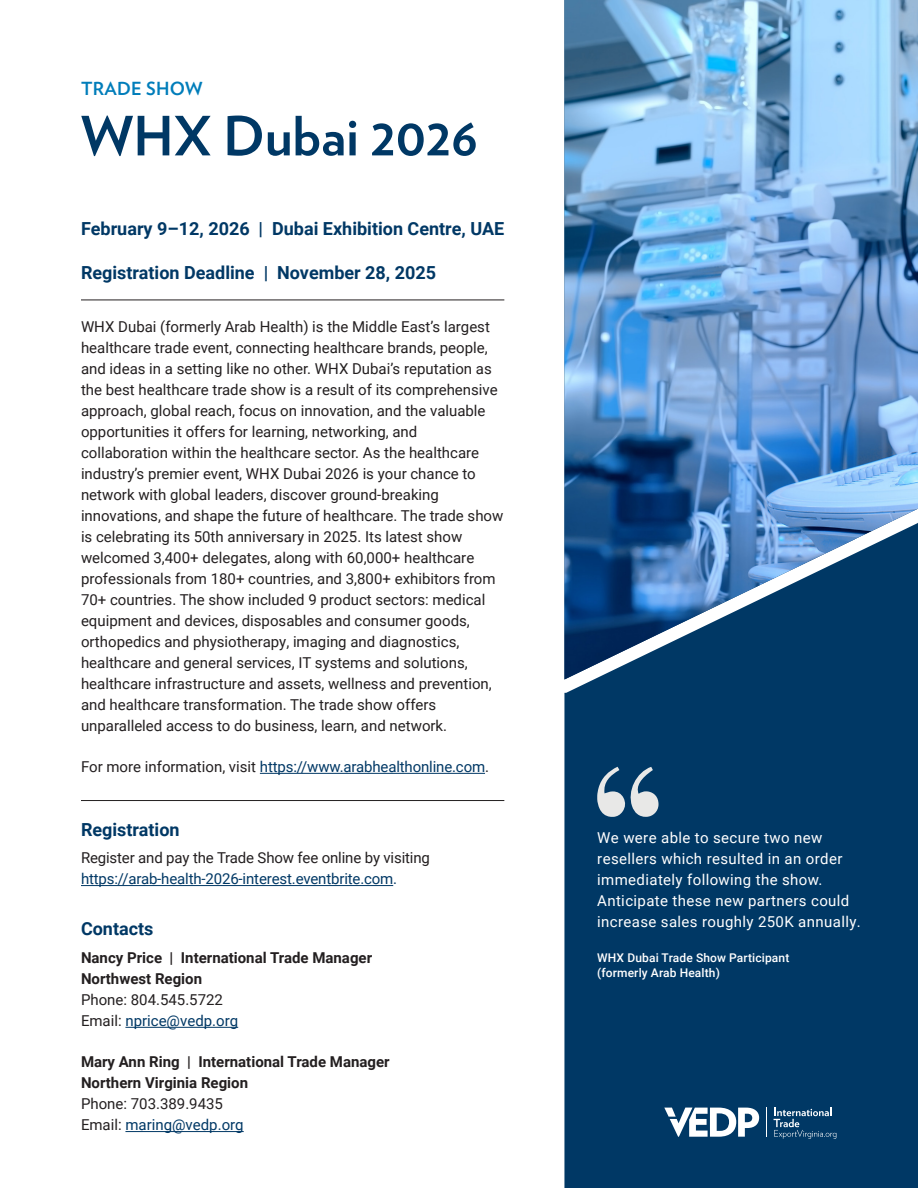
<style>
.page{position:relative;width:918px;height:1188px;background:#fff}
.page>*{position:absolute;margin:0;border:0;box-sizing:border-box;transform-origin:0 0}
.Title_1__Navy{font:700 54px "Verlag";color:#003865}
.H2__Navy_Header{font:700 18px "Roboto";color:#003865}
.H4__Light_Blue_Lead-in{font:700 18px "Verlag";letter-spacing:.015em;color:#007dba}
.Body_Copy_-_BLACK{font:15px/21px "Roboto";color:#231f20}
.Body_Copy_-_BLACK-2{font:15px/21px "Roboto";letter-spacing:-.01em;color:#003865}
.Quote_Text{font:15px/21px "Roboto";letter-spacing:.025em;color:#fff}
.Third_Level_-_Information{font:700 15px/21px "Roboto";color:#231f20}
.Third_Level_-_Information-2{font:15px "Roboto";color:#003865}
.Third_Level_-_Information-3{font:15px "Roboto";color:#231f20}
.Quote__Name{font:500 12px/15px "Roboto";letter-spacing:.01em;color:#fff}
.s1{color:#231f20}
</style>
<div class="page">
<div style="left:564px;top:680px;width:354px;height:508px;background:#003865"></div>
<img style="left:564px;top:0;width:354px;height:680px">
<svg style="left:664px;top:1108px;width:95px;height:29px"></svg>
<svg style="left:766px;top:1108px;width:1px;height:29px"></svg>
<svg style="left:774px;top:1108px;width:62px;height:31px;background:#2a597e"></svg>
<hr style="left:81px;top:300px;width:423px;height:1px;background:#231f20">
<svg style="left:597px;top:767px;width:62px;height:50px;background:#6c8aa1"></svg>
<hr style="left:81px;top:800px;width:423px;height:1px;background:#231f20">
<hr style="left:81px;top:885px;width:312px;height:1px;background:#003865">
<hr style="left:125px;top:1027px;width:113px;height:1px;background:#003865">
<hr style="left:125px;top:1131px;width:119px;height:1px;background:#003865">
<hr style="left:260px;top:773px;width:225px;height:1px;background:#003865">
<p class="H4__Light_Blue_Lead-in" style="left:81px;top:75px;width:123px">TRADE SHOW</p>
<p class="Title_1__Navy" style="left:81px;top:93px;width:399px">WHX Dubai 2026</p>
<p class="H2__Navy_Header" style="left:81px;top:216px;width:425px">February 9–12, 2026 | Dubai Exhibition Centre, UAE</p>
<p class="H2__Navy_Header" style="left:81px;top:260px;width:357px">Registration Deadline | November 28, 2025</p>
<p class="Body_Copy_-_BLACK" style="left:81px;top:316px;width:424px">WHX Dubai (formerly Arab Health) is the Middle East’s largest healthcare trade event, connecting healthcare brands, people, and ideas in a setting like no other. WHX Dubai’s reputation as the best healthcare trade show is a result of its comprehensive approach, global reach, focus on innovation, and the valuable opportunities it offers for learning, networking, and collaboration within the healthcare sector. As the healthcare industry’s premier event, WHX Dubai 2026 is your chance to network with global leaders, discover ground-breaking innovations, and shape the future of healthcare. The trade show is celebrating its 50th anniversary in 2025. Its latest show welcomed 3,400+ delegates, along with 60,000+ healthcare professionals from 180+ countries, and 3,800+ exhibitors from 70+ countries. The show included 9 product sectors: medical equipment and devices, disposables and consumer goods, orthopedics and physiotherapy, imaging and diagnostics, healthcare and general services, IT systems and solutions, healthcare infrastructure and assets, wellness and prevention, and healthcare transformation. The trade show offers unparalleled access to do business, learn, and network.</p>
<p class="Body_Copy_-_BLACK-2" style="left:81px;top:756px;width:409px"><span class="s1">For more information, visit</span> https://www.arabhealthonline.com<span class="s1">.</span></p>
<p class="H2__Navy_Header" style="left:81px;top:817px;width:100px">Registration</p>
<p class="Body_Copy_-_BLACK-2" style="left:81px;top:847px;width:351px"><span class="s1">Register and pay the Trade Show fee online by visiting </span>https://arab-health-2026-interest.eventbrite.com.</p>
<p class="H2__Navy_Header" style="left:81px;top:916px;width:74px">Contacts</p>
<p class="Third_Level_-_Information" style="left:81px;top:947px;width:293px">Nancy Price | International Trade Manager<br>Northwest Region</p>
<p class="Third_Level_-_Information-3" style="left:81px;top:989px;width:144px">Phone: 804.545.5722</p>
<p class="Third_Level_-_Information-2" style="left:81px;top:1010px;width:159px"><span class="s1">Email:</span> nprice@vedp.org</p>
<p class="Third_Level_-_Information" style="left:81px;top:1051px;width:310px">Mary Ann Ring | International Trade Manager<br>Northern Virginia Region</p>
<p class="Third_Level_-_Information-3" style="left:81px;top:1094px;width:144px">Phone: 703.389.9435</p>
<p class="Third_Level_-_Information-2" style="left:81px;top:1115px;width:164px"><span class="s1">Email:</span> maring@vedp.org</p>
<p class="Quote_Text" style="left:597px;top:826px;width:265px">We were able to secure two new resellers which resulted in an order immediately following the show.<br>Anticipate these new partners could increase sales roughly 250K annually.</p>
<p class="Quote__Name" style="left:597px;top:950px;width:194px">WHX Dubai Trade Show Participant (formerly Arab Health)</p>
</div>
